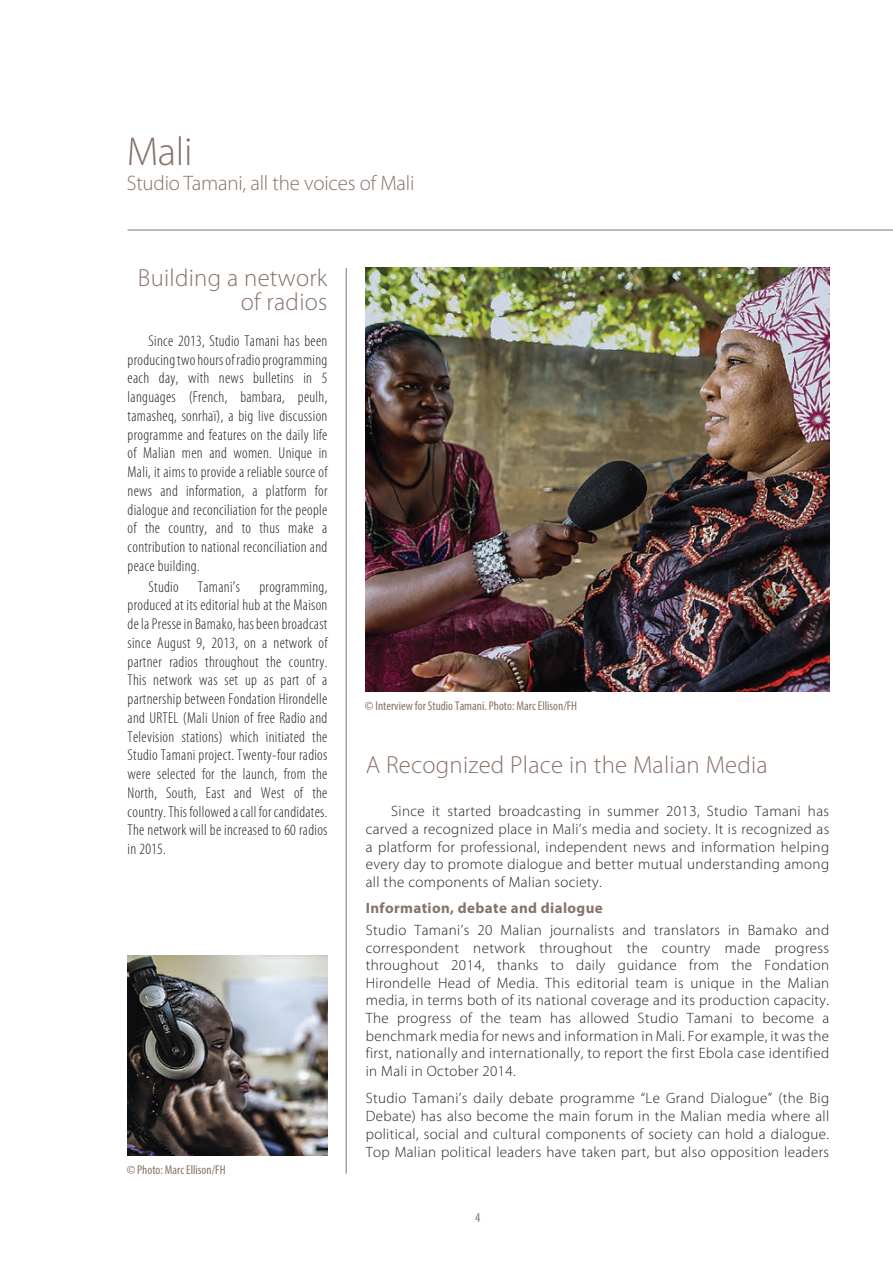
<style>
.page{position:relative;width:893px;height:1263px;background:#fff}
.page>*{position:absolute;margin:0;border:0;box-sizing:border-box;transform-origin:0 0}
.t1{font:300 40.5px "Myriad Pro";color:#877269}
.t2{font:300 24.75px/24px "Myriad Pro";letter-spacing:.01em;color:#877269;text-align:right}
.t3{font:300 21px "Myriad Pro";letter-spacing:-.01em;color:#877269}
.t4{font:300 condensed 15.75px/18.8px "Myriad Pro";letter-spacing:.02em;color:#231f20;text-align:justify}
.t5{font:300 15px/17.7px "Myriad Pro";letter-spacing:.025em;color:#231f20;text-align:justify}
.t6{font:700 15px "Myriad Pro";letter-spacing:.025em;color:#877269}
.t7{font:condensed 13.5px "Myriad Pro";color:#877269}
.t8{font:condensed 12.75px "Myriad Pro";color:#877269}
</style>
<div class="page">
<hr style="left:128px;top:230px;width:765px;height:1px;background:#877269">
<hr style="left:346px;top:268px;width:1px;height:906px;background:#877269">
<img style="left:128px;top:956px;width:199px;height:199px">
<img style="left:366px;top:268px;width:463px;height:424px">
<h1 class="t1" style="left:127px;top:127px;width:67px">Mali</h1>
<h3 class="t3" style="left:127px;top:171px;width:289px">Studio Tamani, all the voices of Mali</h3>
<h2 class="t2" style="left:138px;top:265px;width:191px">Building a network of radios</h2>
<p class="t4" style="left:128px;top:331px;width:201px;text-indent:21px">Since 2013, Studio Tamani has been producing two hours of radio programming each day, with news bulletins in 5 languages (French, bambara, peulh, tamasheq, sonrhaï), a big live discussion programme and features on the daily life of Malian men and women. Unique in Mali, it aims to provide a reliable source of news and information, a platform for dialogue and reconciliation for the people of the country, and to thus make a contribution to national reconciliation and peace building.</p>
<p class="t4" style="left:128px;top:577px;width:201px;text-indent:21px">Studio Tamani’s programming, produced at its editorial hub at the Maison de la Presse in Bamako, has been broadcast since August 9, 2013, on a network of partner radios throughout the country.<br>This network was set up as part of a partnership between Fondation Hirondelle and URTEL (Mali Union of free Radio and Television stations) which initiated the Studio Tamani project. Twenty-four radios were selected for the launch, from the North, South, East and West of the country. This followed a call for candidates.<br>The network will be increased to 60 radios in 2015.</p>
<p class="t8" style="left:127px;top:1161px;width:100px">© Photo: Marc Ellison/FH</p>
<p class="t8" style="left:365px;top:698px;width:214px">© Interview for Studio Tamani. Photo: Marc Ellison/FH</p>
<h2 class="t2" style="left:366px;top:753px;width:404px">A Recognized Place in the Malian Media</h2>
<p class="t5" style="left:366px;top:802px;width:465px;text-indent:26px">Since it started broadcasting in summer 2013, Studio Tamani has carved a recognized place in Mali’s media and society. It is recognized as a platform for professional, independent news and information helping every day to promote dialogue and better mutual understanding among all the components of Malian society.</p>
<p class="t6" style="left:366px;top:898px;width:239px">Information, debate and dialogue</p>
<p class="t5" style="left:366px;top:921px;width:465px">Studio Tamani’s 20 Malian journalists and translators in Bamako and correspondent network throughout the country made progress throughout 2014, thanks to daily guidance from the Fondation Hirondelle Head of Media. This editorial team is unique in the Malian media, in terms both of its national coverage and its production capacity.<br>The progress of the team has allowed Studio Tamani to become a benchmark media for news and information in Mali. For example, it was the first, nationally and internationally, to report the first Ebola case identified in Mali in October 2014.</p>
<p class="t5" style="left:366px;top:1088px;width:465px">Studio Tamani’s daily debate programme “Le Grand Dialogue” (the Big Debate) has also become the main forum in the Malian media where all political, social and cultural components of society can hold a dialogue.<br>Top Malian political leaders have taken part, but also opposition leaders</p>
<p class="t7" style="left:475px;top:1209px;width:7px">4</p>
</div>
